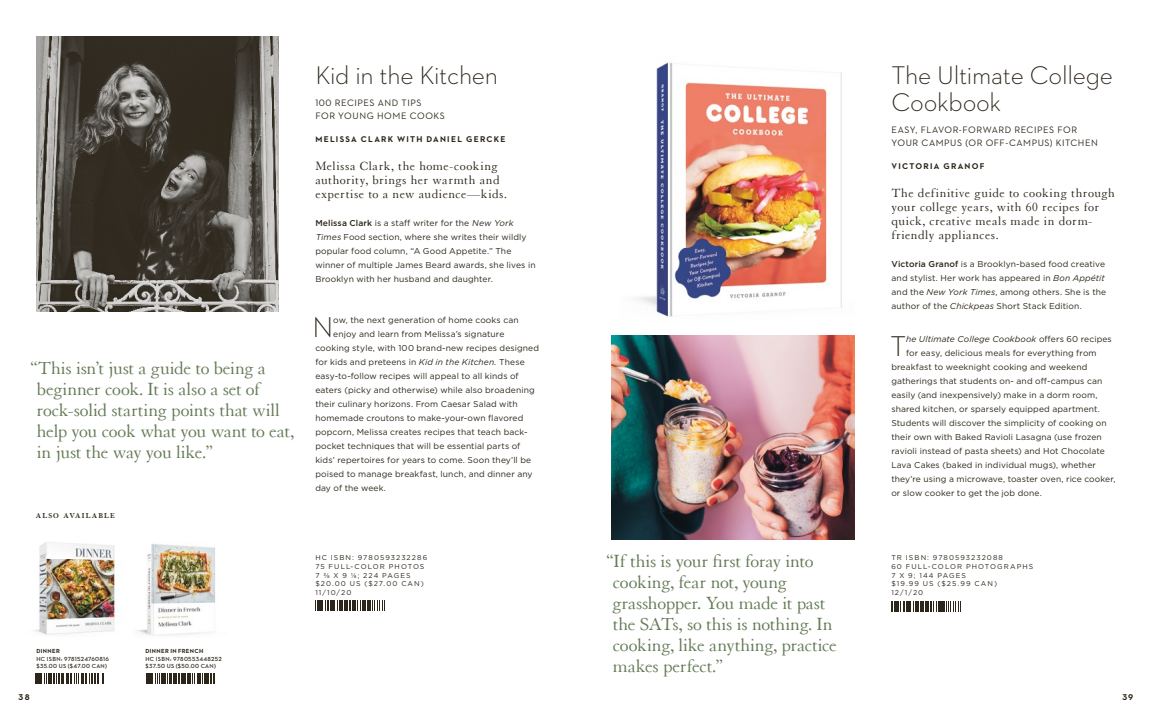
<style>
.page{position:relative;width:1152px;height:720px;background:#fff}
.page>*{position:absolute;margin:0;border:0;box-sizing:border-box;transform-origin:0 0}
.t1{font:300 29.1px "Neutraface 2 Text";color:#2c251a}
.t2{font:300 26px/27px "Neutraface 2 Text";letter-spacing:-.01em;color:#2c251a}
.t3{font:19px/21px "Granjon LT";letter-spacing:-.015em;color:#647b56}
.t4{font:13px/14px "Granjon LT";letter-spacing:.035em;color:#2c251a}
.t5{font:9.5px/13px "Neutraface 2 Text";letter-spacing:.055em;color:#2c251a}
.t6{font:8.5px/14px "Gotham";letter-spacing:.015em;color:#2c251a}
.t7{font:700 8.5px "Neutraface 2 Text";letter-spacing:.15em;color:#2c251a}
.t8{font:italic 8.5px "Gotham";letter-spacing:.01em;color:#2c251a}
.t9{font:700 7.7px "Granjon LT";letter-spacing:.145em;color:#2c251a}
.t10{font:7px/8.8px "Gotham";letter-spacing:.15em;color:#2c251a}
.t11{font:600 6px/7.8px "Neutraface 2 Text";letter-spacing:.05em;color:#2c251a}
.t12{font:700 6px "Neutraface 2 Text";letter-spacing:.055em;color:#2c251a}
.s1{font-weight:500}
.s2{font-style:italic}
.s3{font-style:normal}
</style>
<div class="page">
<svg style="left:35px;top:674px;width:69px;height:10px"></svg>
<svg style="left:146px;top:674px;width:69px;height:10px"></svg>
<svg style="left:315px;top:600px;width:70px;height:11px"></svg>
<svg style="left:891px;top:601px;width:70px;height:11px"></svg>
<img style="left:36px;top:36px;width:243px;height:275px">
<img style="left:637px;top:62px;width:205px;height:255px">
<img style="left:612px;top:335px;width:243px;height:205px">
<img style="left:137px;top:544px;width:79px;height:92px">
<img style="left:35px;top:542px;width:81px;height:93px">
<h3 class="t3" style="left:37px;top:358px;width:259px;text-indent:-6px">“This isn’t just a guide to being a beginner cook. It is also a set of rock-solid starting points that will help you cook what you want to eat, in just the way you like.”</h3>
<p class="t9" style="left:36px;top:511px;width:81px">ALSO AVAILABLE</p>
<p class="t12" style="left:36px;top:647px;width:25px">DINNER</p>
<p class="t11" style="left:36px;top:655px;width:74px">HC ISBN: 9781524760816 $35.00 US ($47.00 CAN)</p>
<p class="t12" style="left:145px;top:647px;width:59px">DINNER IN FRENCH</p>
<p class="t11" style="left:145px;top:655px;width:78px">HC ISBN: 9780553448252 $37.50 US ($50.00 CAN)</p>
<h2 class="t2" style="left:315px;top:61px;width:184px">Kid in the Kitchen</h2>
<p class="t5" style="left:315px;top:96px;width:131px">100 RECIPES AND TIPS<br>FOR YOUNG HOME COOKS</p>
<p class="t7" style="left:315px;top:133px;width:192px">MELISSA CLARK WITH DANIEL GERCKE</p>
<h3 class="t4" style="left:315px;top:159px;width:193px">Melissa Clark, the home-cooking authority, brings her warmth and expertise to a new audience—kids.</h3>
<p class="t6" style="left:315px;top:215px;width:222px"><span class="s1">Melissa Clark</span> is a staff writer for the <span class="s2">New York Times</span> Food section, where she writes their wildly popular food column, “A Good Appetite.” The winner of multiple James Beard awards, she lives in Brooklyn with her husband and daughter.</p>
<h1 class="t1" style="left:312px;top:309px;width:22px">N</h1>
<p class="t6" style="left:333px;top:313px;width:187px">ow, the next generation of home cooks can</p>
<p class="t6" style="left:333px;top:327px;width:173px">enjoy and learn from Melissa’s signature</p>
<p class="t6" style="left:315px;top:341px;width:225px">cooking style, with 100 brand-new recipes designed</p>
<p class="t6" style="left:315px;top:355px;width:211px">for kids and preteens in <span class="s2">Kid in the Kitchen.</span> These</p>
<p class="t6" style="left:315px;top:369px;width:205px">easy-to-follow recipes will appeal to all kinds of</p>
<p class="t6" style="left:315px;top:383px;width:221px">eaters (picky and otherwise) while also broadening</p>
<p class="t6" style="left:315px;top:397px;width:204px">their culinary horizons. From Caesar Salad with</p>
<p class="t6" style="left:315px;top:411px;width:209px">homemade croutons to make-your-own flavored</p>
<p class="t6" style="left:315px;top:425px;width:214px">popcorn, Melissa creates recipes that teach back-</p>
<p class="t6" style="left:315px;top:439px;width:207px">pocket techniques that will be essential parts of</p>
<p class="t6" style="left:315px;top:453px;width:217px">kids’ repertoires for years to come. Soon they’ll be</p>
<p class="t6" style="left:315px;top:467px;width:219px">poised to manage breakfast, lunch, and dinner any</p>
<p class="t6" style="left:315px;top:481px;width:72px">day of the week.</p>
<p class="t10" style="left:315px;top:553px;width:113px">HC ISBN: 9780593232286<br>75 FULL-COLOR PHOTOS<br>7 3/8 X 9 1/8 ; 224 PAGES $20.00 US ($27.00 CAN)<br>11/10/20</p>
<h3 class="t3" style="left:613px;top:551px;width:226px;text-indent:-6px">“If this is your first foray into cooking, fear not, young grasshopper. You made it past the SATs, so this is nothing. In cooking, like anything, practice makes perfect.”</h3>
<h2 class="t2" style="left:892px;top:61px;width:223px">The Ultimate College<br>Cookbook</h2>
<p class="t5" style="left:892px;top:123px;width:208px">EASY, FLAVOR-FORWARD RECIPES FOR<br>YOUR CAMPUS (OR OFF-CAMPUS) KITCHEN</p>
<p class="t7" style="left:892px;top:160px;width:95px">VICTORIA GRANOF</p>
<h3 class="t4" style="left:892px;top:186px;width:225px">The definitive guide to cooking through your college years, with 60 recipes for quick, creative meals made in dorm&shy;friendly appliances.</h3>
<p class="t6" style="left:892px;top:256px;width:216px"><span class="s1">Victoria Granof</span> is a Brooklyn-based food creative and stylist. Her work has appeared in <span class="s2">Bon Appétit </span>and the <span class="s2">New York Times</span>, among others. She is the author of the <span class="s2">Chickpeas</span> Short Stack Edition.</p>
<h1 class="t1" style="left:890px;top:328px;width:17px">T</h1>
<p class="t8" style="left:906px;top:333px;width:207px">he Ultimate College Cookbook <span class="s3">offers 60 recipes</span></p>
<p class="t6" style="left:906px;top:346px;width:192px">for easy, delicious meals for everything from</p>
<p class="t6" style="left:891px;top:360px;width:198px">breakfast to weeknight cooking and weekend</p>
<p class="t6" style="left:891px;top:374px;width:213px">gatherings that students on- and off-campus can</p>
<p class="t6" style="left:891px;top:388px;width:208px">easily (and inexpensively) make in a dorm room,</p>
<p class="t6" style="left:891px;top:402px;width:210px">shared kitchen, or sparsely equipped apartment.</p>
<p class="t6" style="left:891px;top:416px;width:217px">Students will discover the simplicity of cooking on</p>
<p class="t6" style="left:891px;top:430px;width:212px">their own with Baked Ravioli Lasagna (use frozen</p>
<p class="t6" style="left:891px;top:444px;width:215px">ravioli instead of pasta sheets) and Hot Chocolate</p>
<p class="t6" style="left:891px;top:458px;width:206px">Lava Cakes (baked in individual mugs), whether</p>
<p class="t6" style="left:891px;top:472px;width:226px">they’re using a microwave, toaster oven, rice cooker,</p>
<p class="t6" style="left:891px;top:486px;width:152px">or slow cooker to get the job done.</p>
<p class="t10" style="left:891px;top:553px;width:143px">TR ISBN: 9780593232088<br>60 FULL-COLOR PHOTOGRAPHS<br>7 X 9; 144 PAGES<br>$19.99 US ($25.99 CAN)<br>12/1/20</p>
<p class="t7" style="left:19px;top:692px;width:13px">38</p>
<p class="t7" style="left:1122px;top:692px;width:13px">39</p>
</div>
